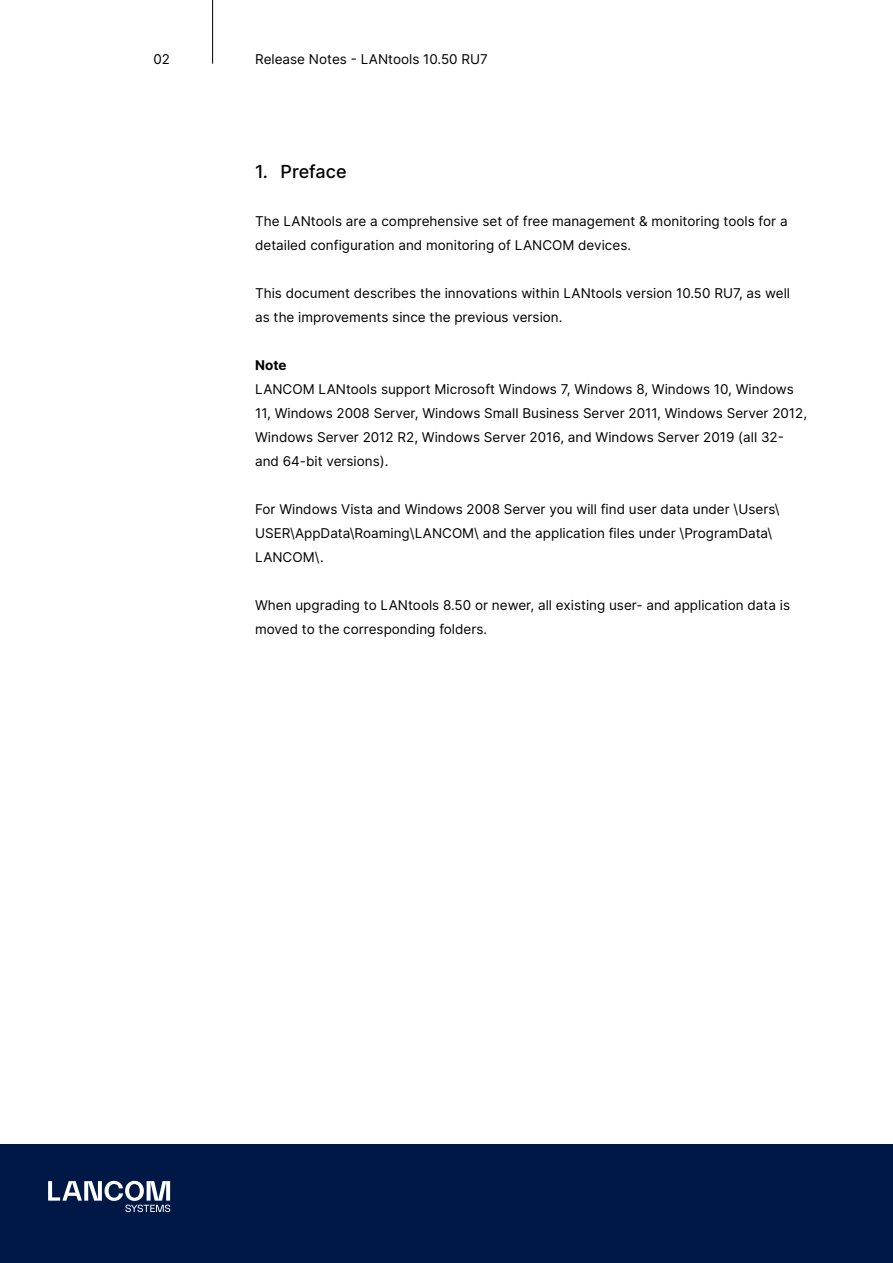
<style>
.page{position:relative;width:893px;height:1263px;background:#fff}
.page>*{position:absolute;margin:0;border:0;box-sizing:border-box;transform-origin:0 0}
.t1{font:500 18px "Inter";color:#000}
.t2{font:13.5px/24px "Inter";color:#000}
.t3{font:700 13.5px "Inter";color:#000}
</style>
<div class="page">
<div style="left:0;top:1144px;width:893px;height:119px;background:#001846"></div>
<hr style="left:212px;top:0;width:1px;height:64px;background:#000">
<svg style="left:48px;top:1181px;width:122px;height:31px"></svg>
<p class="t2" style="left:153px;top:47px;width:18px">02</p>
<p class="t2" style="left:255px;top:47px;width:234px">Release Notes - LANtools 10.50 RU7</p>
<h1 class="t1" style="left:255px;top:159px;width:93px">1. Preface</h1>
<p class="t2" style="left:255px;top:209px;width:534px">The LANtools are a comprehensive set of free management &amp; monitoring tools for a detailed configuration and monitoring of LANCOM devices.</p>
<p class="t2" style="left:255px;top:281px;width:536px">This document describes the innovations within LANtools version 10.50 RU7, as well as the improvements since the previous version.</p>
<p class="t3" style="left:255px;top:355px;width:33px">Note</p>
<p class="t2" style="left:255px;top:377px;width:554px">LANCOM LANtools support Microsoft Windows 7, Windows 8, Windows 10, Windows 11, Windows 2008 Server, Windows Small Business Server 2011, Windows Server 2012, Windows Server 2012 R2, Windows Server 2016, and Windows Server 2019 (all 32- and 64-bit -versions).</p>
<p class="t2" style="left:255px;top:497px;width:526px">For Windows Vista and Windows 2008 Server you will find user data under \Users\<br>USER\AppData\Roaming\LANCOM\ and the application files under \ProgramData\<br>LANCOM\.</p>
<p class="t2" style="left:255px;top:593px;width:536px">When upgrading to LANtools 8.50 or newer, all existing user- and application data is moved to the corresponding folders.</p>
</div>
